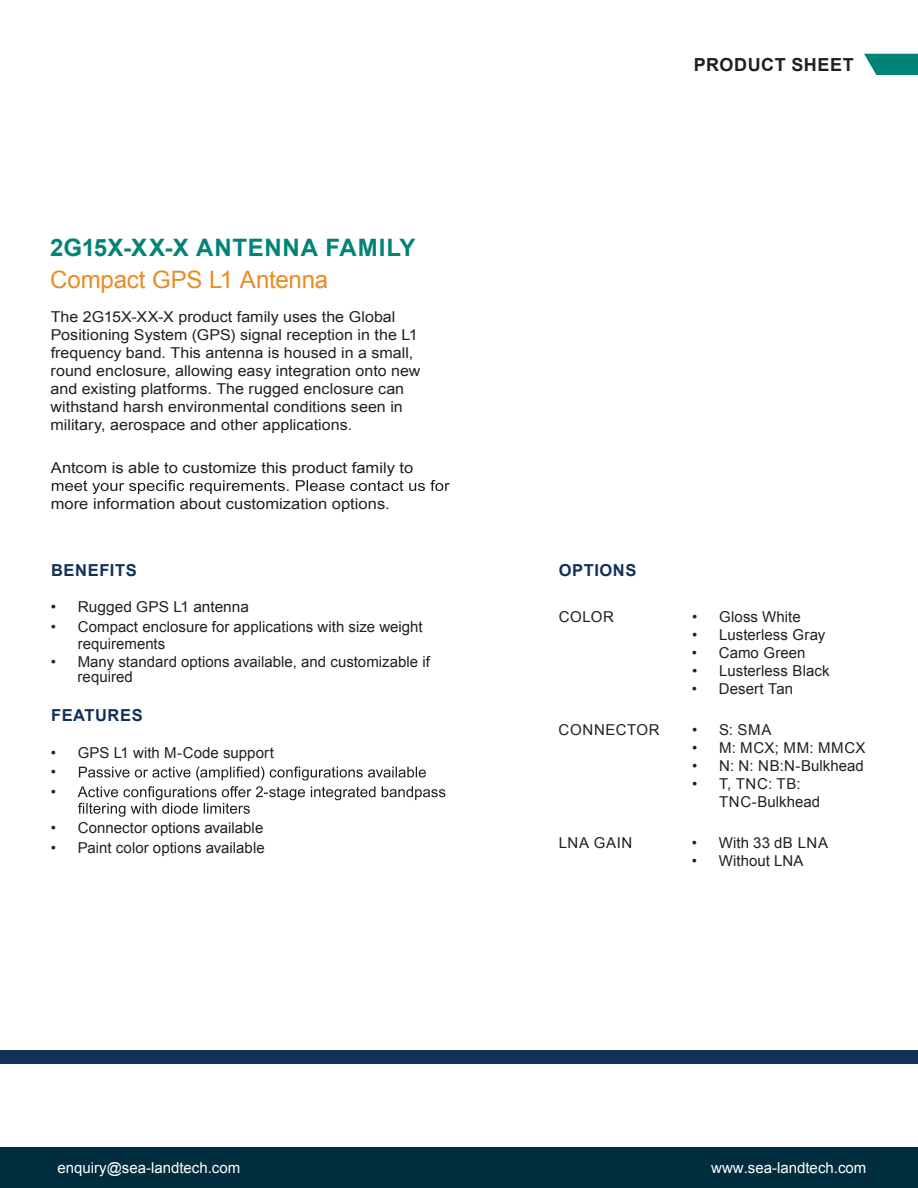
<style>
.page{position:relative;width:918px;height:1188px;background:#fff}
.page>*{position:absolute;margin:0;border:0;box-sizing:border-box;transform-origin:0 0}
.t1{font:700 24px "Arial";letter-spacing:.03em;color:#008476}
.t2{font:24px "Arial";letter-spacing:-.01em;color:#ea8b23}
.t3{font:700 18px "Arial";letter-spacing:.03em;color:#231f20}
.t4{font:700 16.5px "Arial";letter-spacing:.035em;color:#133156}
.t5{font:15px/19.8px "Arial";color:#231f20}
.t6{font:15px/18px "Arial";color:#231f20;scale:1.07 1}
.t7{font:15px "Arial";color:#231f20;scale:1.1 1}
.t8{font:15px "Arial";color:#fff}
.t9{font:15px "Arial";letter-spacing:.05em;color:#231f20}
.t10{font:15px "Arial";letter-spacing:.045em;color:#231f20}
</style>
<div class="page">
<svg style="left:864px;top:54px;width:54px;height:21px"></svg>
<div style="left:0;top:1050px;width:918px;height:14px;background:#143156"></div>
<svg style="left:52px;top:480px;width:398px;height:14px"></svg>
<svg style="left:78px;top:766px;width:367px;height:51px"></svg>
<div style="left:0;top:1147px;width:918px;height:41px;background:#002e3f"></div>
<h1 class="t1" style="left:50px;top:232px;width:367px">2G15X-XX-X ANTENNA FAMILY</h1>
<h1 class="t2" style="left:50px;top:263px;width:280px">Compact GPS L1 Antenna</h1>
<p class="t6" style="left:51px;top:308px;width:347px">The 2G15X-XX-X product family uses the Global Positioning System (GPS) signal reception in the L1 frequency band. This antenna is housed in a small, round enclosure, allowing easy integration onto new and existing platforms. The rugged enclosure can withstand harsh environmental conditions seen in military, aerospace and other applications.</p>
<p class="t7" style="left:51px;top:458px;width:331px">Antcom is able to customize this product family to</p>
<p class="t7" style="left:51px;top:494px;width:310px">more information about customization options.</p>
<p class="t4" style="left:51px;top:560px;width:87px">BENEFITS</p>
<p class="t5" style="left:51px;top:597px;width:200px">• Rugged GPS L1 antenna</p>
<p class="t5" style="left:78px;top:619px;width:347px;line-height:16.5px;text-indent:-27px">• Compact enclosure for applications with size weight requirements</p>
<p class="t5" style="left:78px;top:654px;width:354px;line-height:15px;text-indent:-27px">• Many standard options available, and customizable if required</p>
<p class="t4" style="left:51px;top:705px;width:93px">FEATURES</p>
<p class="t5" style="left:51px;top:743px;width:225px">• GPS L1 with M-Code support •<br>•</p>
<p class="t5" style="left:51px;top:818px;width:214px">• Connector options available</p>
<p class="t5" style="left:51px;top:838px;width:216px">• Paint color options available</p>
<p class="t3" style="left:694px;top:53px;width:161px">PRODUCT SHEET</p>
<p class="t4" style="left:559px;top:559px;width:79px">OPTIONS</p>
<p class="t5" style="left:559px;top:607px;width:57px">COLOR</p>
<p class="t5" style="left:692px;top:607px;width:110px">• Gloss White</p>
<p class="t5" style="left:692px;top:625px;width:135px">• Lusterless Gray</p>
<p class="t5" style="left:692px;top:643px;width:115px">• Camo Green</p>
<p class="t5" style="left:692px;top:661px;width:139px">• Lusterless Black</p>
<p class="t5" style="left:692px;top:679px;width:103px">• Desert Tan</p>
<p class="t10" style="left:559px;top:720px;width:102px">CONNECTOR</p>
<p class="t5" style="left:692px;top:720px;width:81px">• S: SMA</p>
<p class="t9" style="left:692px;top:738px;width:175px">• M: MCX; MM: MMCX</p>
<p class="t5" style="left:692px;top:756px;width:173px">• N: N: NB:N-Bulkhead</p>
<p class="t5" style="left:719px;top:774px;width:103px;line-height:18px;text-indent:-27px">• T, TNC: TB:<br>TNC-Bulkhead</p>
<p class="t5" style="left:559px;top:833px;width:75px">LNA GAIN</p>
<p class="t5" style="left:692px;top:833px;width:138px">• With 33 dB LNA</p>
<p class="t5" style="left:692px;top:851px;width:113px">• Without LNA</p>
<p class="t8" style="left:58px;top:1158px;width:184px">enquiry@sea-landtech.com</p>
<p class="t8" style="left:711px;top:1158px;width:157px">www.sea-landtech.com</p>
</div>
